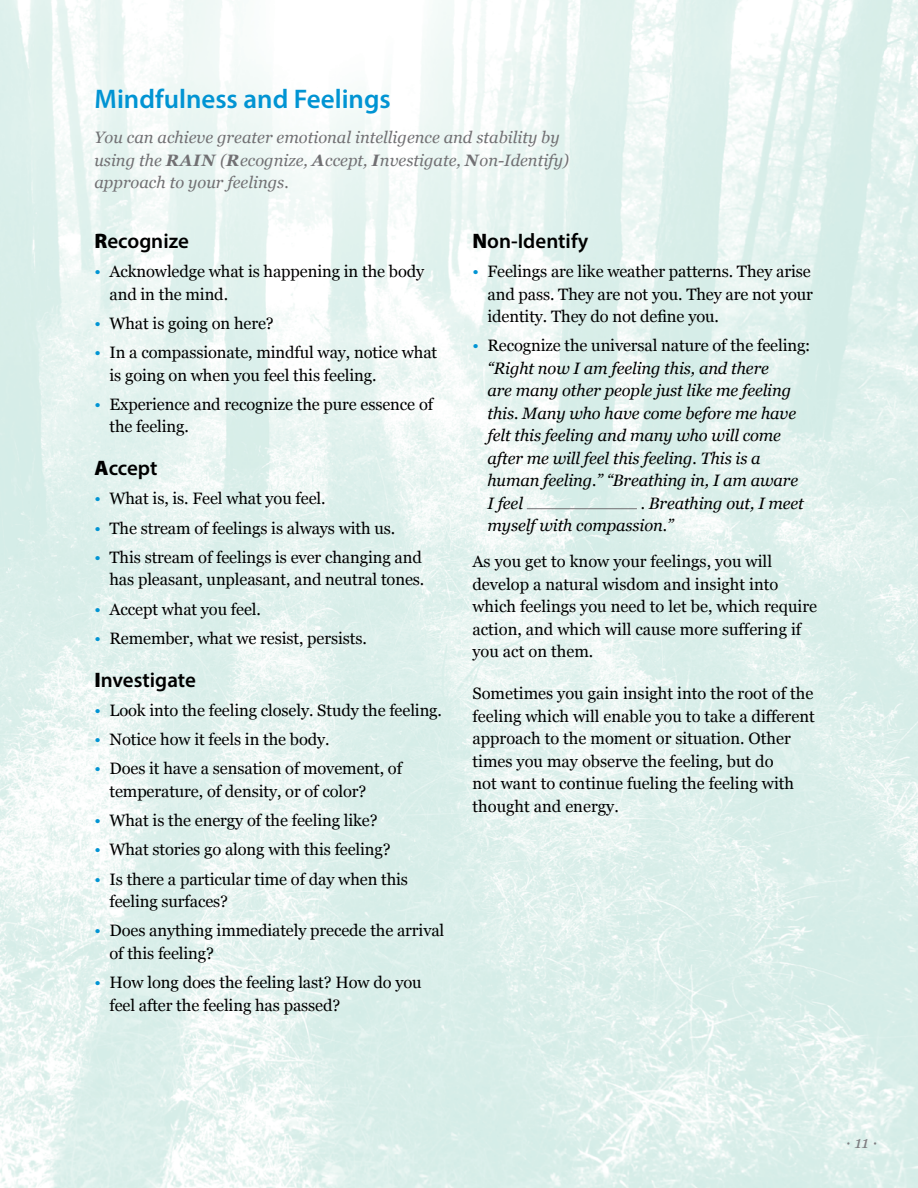
<style>
.page{position:relative;width:918px;height:1188px;background:#fff}
.page>*{position:absolute;margin:0;border:0;box-sizing:border-box;transform-origin:0 0}
.Subhead_1{font:600 27px "Myriad Pro";color:#0194d3}
.subhead_3{font:600 21px "Myriad Pro";color:#000}
.georgia_bullet{font:16.5px/22.5px "Georgia";letter-spacing:-.005em;color:#000}
.text_georgia{font:16.5px/22.5px "Georgia";color:#000}
.georgia_bullet-2{font:italic 16.5px/22.5px "Georgia";letter-spacing:-.005em;color:#000}
.text_georgia-2{font:italic 16.5px/22.5px "Georgia";color:#717073}
.t1{font:italic 16.5px "Georgia";color:#7e7d81}
.s1{font-weight:700}
.s2{font-weight:900}
.s3{color:#0194d3}
.s4{font-style:normal;color:#0194d3}
.s5{font-style:normal}
</style>
<div class="page">
<img style="left:0;top:0;width:918px;height:1188px">
<hr style="left:527px;top:508px;width:110px;height:1px;background:#717073">
<p class="Subhead_1" style="left:94px;top:82px;width:298px">Mindfulness and Feelings</p>
<p class="text_georgia-2" style="left:94px;top:126px;width:476px">You can achieve greater emotional intelligence and stability by using the <span class="s1">RAIN</span> (<span class="s1">R</span>ecognize, <span class="s1">A</span>ccept, <span class="s1">I</span>nvestigate, <span class="s1">N</span>on-Identify) approach to your feelings.</p>
<p class="subhead_3" style="left:94px;top:228px;width:96px"><span class="s2">R</span>ecognize</p>
<p class="georgia_bullet" style="left:110px;top:261px;width:316px;text-indent:-15px"><span class="s3">•</span> Acknowledge what is happening in the body and in the mind.</p>
<p class="georgia_bullet" style="left:94px;top:312px;width:181px"><span class="s3">•</span> What is going on here?</p>
<p class="georgia_bullet" style="left:110px;top:342px;width:329px;text-indent:-15px"><span class="s3">•</span> In a compassionate, mindful way, notice what is going on when you feel this feeling.</p>
<p class="georgia_bullet" style="left:110px;top:393px;width:325px;text-indent:-15px"><span class="s3">•</span> Experience and recognize the pure essence of the feeling.</p>
<p class="subhead_3" style="left:94px;top:455px;width:65px"><span class="s2">A</span>ccept</p>
<p class="georgia_bullet" style="left:94px;top:488px;width:233px"><span class="s3">•</span> What is, is. Feel what you feel.</p>
<p class="georgia_bullet" style="left:94px;top:517px;width:302px"><span class="s3">•</span> The stream of feelings is always with us.</p>
<p class="georgia_bullet" style="left:94px;top:546px;width:331px;text-align:right"><span class="s3">•</span> This stream of feelings is ever changing and has pleasant, unpleasant, and neutral tones.</p>
<p class="georgia_bullet" style="left:94px;top:598px;width:168px"><span class="s3">•</span> Accept what you feel.</p>
<p class="georgia_bullet" style="left:94px;top:627px;width:274px"><span class="s3">•</span> Remember, what we resist, persists.</p>
<p class="subhead_3" style="left:94px;top:666px;width:103px"><span class="s2">I</span>nvestigate</p>
<p class="georgia_bullet" style="left:94px;top:699px;width:349px"><span class="s3">•</span> Look into the feeling closely. Study the feeling.</p>
<p class="georgia_bullet" style="left:94px;top:729px;width:237px"><span class="s3">•</span> Notice how it feels in the body.</p>
<p class="georgia_bullet" style="left:110px;top:758px;width:294px;text-indent:-15px"><span class="s3">•</span> Does it have a sensation of movement, of temperature, of density, or of color?</p>
<p class="georgia_bullet" style="left:94px;top:810px;width:285px"><span class="s3">•</span> What is the energy of the feeling like?</p>
<p class="georgia_bullet" style="left:94px;top:839px;width:298px"><span class="s3">•</span> What stories go along with this feeling?</p>
<p class="georgia_bullet" style="left:110px;top:868px;width:300px;text-indent:-15px"><span class="s3">•</span> Is there a particular time of day when this feeling surfaces?</p>
<p class="georgia_bullet" style="left:110px;top:920px;width:336px;text-indent:-15px"><span class="s3">•</span> Does anything immediately precede the arrival of this feeling?</p>
<p class="georgia_bullet" style="left:110px;top:972px;width:314px;text-indent:-15px"><span class="s3">•</span> How long does the feeling last? How do you feel after the feeling has passed?</p>
<p class="subhead_3" style="left:472px;top:228px;width:117px"><span class="s2">N</span>on-Identify</p>
<p class="georgia_bullet" style="left:488px;top:261px;width:327px;text-indent:-15px"><span class="s3">•</span> Feelings are like weather patterns. They arise and pass. They are not you. They are not your identity. They do not define you.</p>
<p class="georgia_bullet-2" style="left:488px;top:335px;width:324px;text-indent:-15px"><span class="s4">•</span> <span class="s5">Recognize the universal nature of the feeling: </span>“Right now I am feeling this, and there<br>are many other people just like me feeling this. Many who have come before me have felt this feeling and many who will come after me will feel this feeling. This is a human feeling.” “Breathing in, I am aware<br>I feel</p>
<p class="georgia_bullet-2" style="left:488px;top:492px;width:318px;text-indent:153px">. Breathing out, I meet myself with compassion.”</p>
<p class="text_georgia" style="left:472px;top:551px;width:346px">As you get to know your feelings, you will develop a natural wisdom and insight into which feelings you need to let be, which require action, and which will cause more suffering if you act on them.</p>
<p class="text_georgia" style="left:472px;top:683px;width:344px">Sometimes you gain insight into the root of the feeling which will enable you to take a different approach to the moment or situation. Other times you may observe the feeling, but do<br>not want to continue fueling the feeling with thought and energy.</p>
<p class="t1" style="left:846px;top:1132px;width:33px">· 11 ·</p>
</div>
